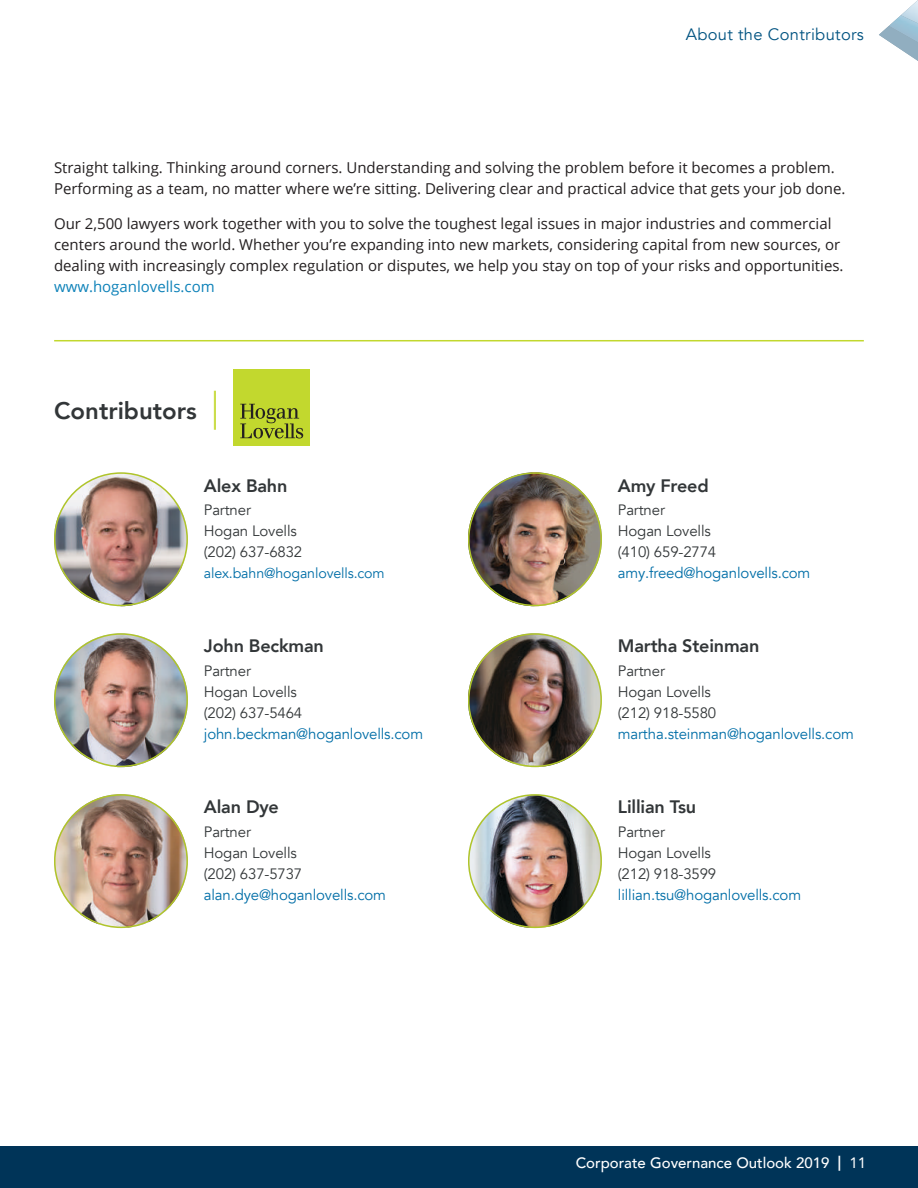
<style>
.page{position:relative;width:918px;height:1188px;background:#fff}
.page>*{position:absolute;margin:0;border:0;box-sizing:border-box;transform-origin:0 0}
.t1{font:800 24px "Avenir LT Com";color:#323638}
.t2{font:800 18px "Avenir LT Com";letter-spacing:-.01em;color:#323638}
.t3{font:16.5px "Avenir LT Com";letter-spacing:.02em;color:#005381}
.t4{font:15px/21px "Open Sans";color:#231f20}
.t5{font:15px/21px "Avenir LT Com";letter-spacing:-.01em;color:#323638}
.t6{font:15px "Avenir LT Com";letter-spacing:-.01em;color:#006ea7}
.t7{font:500 15px "Avenir LT Com";color:#fff}
.t8{font:15px "Open Sans";color:#0e82b9}
.t9{font:14.25px "Avenir LT Com";letter-spacing:-.01em;color:#006ea7}
.s1{font-weight:300;font-size:39px;color:#c2d82e}
.s2{font-weight:800}
.s3{font-weight:400}
</style>
<div class="page">
<div style="left:0;top:1146px;width:918px;height:42px;background:#003458"></div>
<svg style="left:879px;top:26px;width:39px;height:35px"></svg>
<img style="left:901px;top:0;width:17px;height:15px">
<img style="left:889px;top:15px;width:29px;height:27px">
<div style="left:233px;top:369px;width:77px;height:77px;background:#c2d82e"></div>
<svg style="left:240px;top:404px;width:63px;height:35px"></svg>
<hr style="left:54px;top:340px;width:810px;height:1px;background:#c2d82e">
<img style="left:54px;top:472px;width:134px;height:134px;border-radius:67px">
<img style="left:468px;top:472px;width:134px;height:134px;border-radius:67px">
<img style="left:54px;top:633px;width:134px;height:134px;border-radius:67px">
<img style="left:468px;top:633px;width:134px;height:134px;border-radius:67px">
<img style="left:54px;top:794px;width:134px;height:134px;border-radius:67px">
<img style="left:468px;top:794px;width:134px;height:134px;border-radius:67px">
<p class="t3" style="left:686px;top:25px;width:180px">About the Contributors</p>
<p class="t4" style="left:54px;top:157px;width:793px">Straight talking. Thinking around corners. Understanding and solving the problem before it becomes a problem.<br>Performing as a team, no matter where we’re sitting. Delivering clear and practical advice that gets your job done.</p>
<p class="t4" style="left:54px;top:213px;width:791px">Our 2,500 lawyers work together with you to solve the toughest legal issues in major industries and commercial centers around the world. Whether you’re expanding into new markets, considering capital from new sources, or dealing with increasingly complex regulation or disputes, we help you stay on top of your risks and opportunities.</p>
<p class="t8" style="left:54px;top:276px;width:162px">www.hoganlovells.com</p>
<h1 class="t1" style="left:54px;top:396px;width:167px">Contributors <span class="s1">|</span></h1>
<p class="t2" style="left:204px;top:475px;width:85px">Alex Bahn</p>
<p class="t5" style="left:204px;top:500px;width:100px">Partner<br>Hogan Lovells (202) 637-6832</p>
<p class="t9" style="left:204px;top:565px;width:182px">alex.bahn@hoganlovells.com</p>
<p class="t2" style="left:204px;top:636px;width:121px">John Beckman</p>
<p class="t5" style="left:204px;top:661px;width:100px">Partner<br>Hogan Lovells (202) 637-5464</p>
<p class="t6" style="left:204px;top:725px;width:221px">john.beckman@hoganlovells.com</p>
<p class="t2" style="left:204px;top:796px;width:77px">Alan Dye</p>
<p class="t5" style="left:204px;top:821px;width:100px">Partner<br>Hogan Lovells (202) 637-5737</p>
<p class="t6" style="left:204px;top:886px;width:184px">alan.dye@hoganlovells.com</p>
<p class="t2" style="left:618px;top:475px;width:92px">Amy Freed</p>
<p class="t5" style="left:618px;top:500px;width:100px">Partner<br>Hogan Lovells (410) 659-2774</p>
<p class="t6" style="left:618px;top:564px;width:194px">amy.freed@hoganlovells.com</p>
<p class="t2" style="left:618px;top:636px;width:143px">Martha Steinman</p>
<p class="t5" style="left:618px;top:661px;width:100px">Partner<br>Hogan Lovells (212) 918-5580</p>
<p class="t6" style="left:618px;top:725px;width:238px">martha.steinman@hoganlovells.com</p>
<p class="t2" style="left:618px;top:796px;width:80px">Lillian Tsu</p>
<p class="t5" style="left:618px;top:821px;width:100px">Partner<br>Hogan Lovells (212) 918-3599</p>
<p class="t6" style="left:618px;top:886px;width:185px">lillian.tsu@hoganlovells.com</p>
<p class="t7" style="left:576px;top:1154px;width:292px">Corporate Governance Outlook 2019 <span class="s2">|</span> <span class="s3">11</span></p>
</div>
